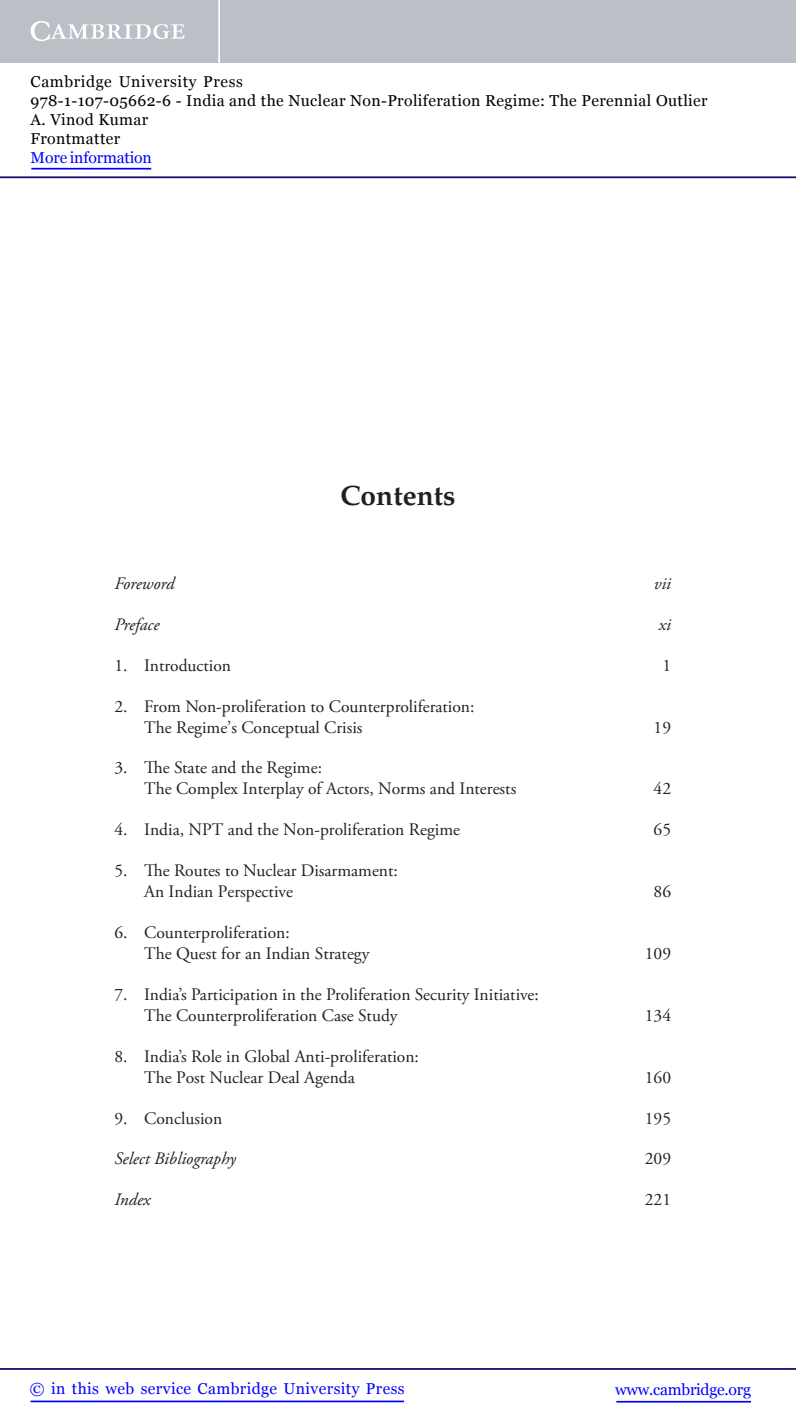
<style>
.page{position:relative;width:796px;height:1428px;background:#fff}
.page>*{position:absolute;margin:0;border:0;box-sizing:border-box;transform-origin:0 0}
.Author{font:700 28px "Palatino LT Std";color:#231f20}
.t1{font:17.5px/21px "Adobe Garamond Pro";color:#231f20}
.t2{font:italic 17.5px "Adobe Garamond Pro";color:#231f20}
.t3{font:15.75px/18.9px "Georgia";letter-spacing:.025em;color:#000}
.t4{font:15.75px "Georgia";letter-spacing:.025em;color:#00f}
.t5{font:15.75px "Georgia";letter-spacing:-.015em;color:#00f}
.t6{font:15.75px "Georgia";letter-spacing:-.01em;color:#00f}
</style>
<div class="page">
<hr style="left:616px;top:1400px;width:135px;height:2px;background:#00f">
<hr style="left:0;top:1368px;width:796px;height:1px;background:#150666">
<hr style="left:31px;top:1400px;width:373px;height:2px;background:#00f">
<div style="left:0;top:0;width:796px;height:63px;background:#bac0c6"></div>
<svg style="left:31px;top:21px;width:154px;height:20px"></svg>
<hr style="left:218px;top:0;width:2px;height:63px;background:#fff">
<hr style="left:0;top:176px;width:796px;height:2px;background:#150666">
<hr style="left:31px;top:168px;width:120px;height:1px;background:#00f">
<p class="t3" style="left:31px;top:72px;width:678px">Cambridge University Press<br>978-1-107-05662-6 - India and the Nuclear Non-Proliferation Regime: The Perennial Outlier A. Vinod Kumar<br>Frontmatter</p>
<p class="t6" style="left:31px;top:148px;width:123px">More information</p>
<p class="Author" style="left:340px;top:479px;width:117px">Contents</p>
<p class="t2" style="left:114px;top:573px;width:62px">Foreword</p>
<p class="t2" style="left:654px;top:573px;width:19px">vii</p>
<p class="t2" style="left:114px;top:614px;width:47px">Preface</p>
<p class="t2" style="left:659px;top:614px;width:14px">xi</p>
<p class="t1" style="left:114px;top:655px;width:118px">1. Introduction</p>
<p class="t1" style="left:662px;top:655px;width:10px">1</p>
<p class="t1" style="left:144px;top:696px;width:332px;text-indent:-30px">2. From Non-proliferation to Counterproliferation:<br>The Regime’s Conceptual Crisis</p>
<p class="t1" style="left:653px;top:717px;width:19px">19</p>
<p class="t1" style="left:144px;top:758px;width:374px;text-indent:-30px">3. The State and the Regime:<br>The Complex Interplay of Actors, Norms and Interests</p>
<p class="t1" style="left:653px;top:779px;width:19px">42</p>
<p class="t1" style="left:114px;top:820px;width:347px">4. India, NPT and the Non-proliferation Regime</p>
<p class="t1" style="left:653px;top:820px;width:19px">65</p>
<p class="t1" style="left:144px;top:860px;width:255px;text-indent:-30px">5. The Routes to Nuclear Disarmament:<br>An Indian Perspective</p>
<p class="t1" style="left:653px;top:881px;width:19px">86</p>
<p class="t1" style="left:144px;top:922px;width:227px;text-indent:-30px">6. Counterproliferation:<br>The Quest for an Indian Strategy</p>
<p class="t1" style="left:144px;top:984px;width:396px;text-indent:-30px">7. India’s Participation in the Proliferation Security Initiative:<br>The Counterproliferation Case Study</p>
<p class="t1" style="left:144px;top:1046px;width:276px;text-indent:-30px">8. India’s Role in Global Anti-proliferation:<br>The Post Nuclear Deal Agenda</p>
<p class="t1" style="left:645px;top:943px;width:28px">109</p>
<p class="t1" style="left:645px;top:1005px;width:28px">134</p>
<p class="t1" style="left:645px;top:1067px;width:28px">160</p>
<p class="t1" style="left:114px;top:1108px;width:109px">9. Conclusion</p>
<p class="t1" style="left:645px;top:1108px;width:28px">195</p>
<p class="t2" style="left:114px;top:1148px;width:123px">Select Bibliography</p>
<p class="t1" style="left:645px;top:1149px;width:28px">209</p>
<p class="t2" style="left:114px;top:1189px;width:38px">Index</p>
<p class="t1" style="left:645px;top:1189px;width:28px">221</p>
<p class="t4" style="left:30px;top:1379px;width:376px">© in this web service Cambridge University Press</p>
<p class="t5" style="left:615px;top:1380px;width:137px">www.cambridge.org</p>
</div>
